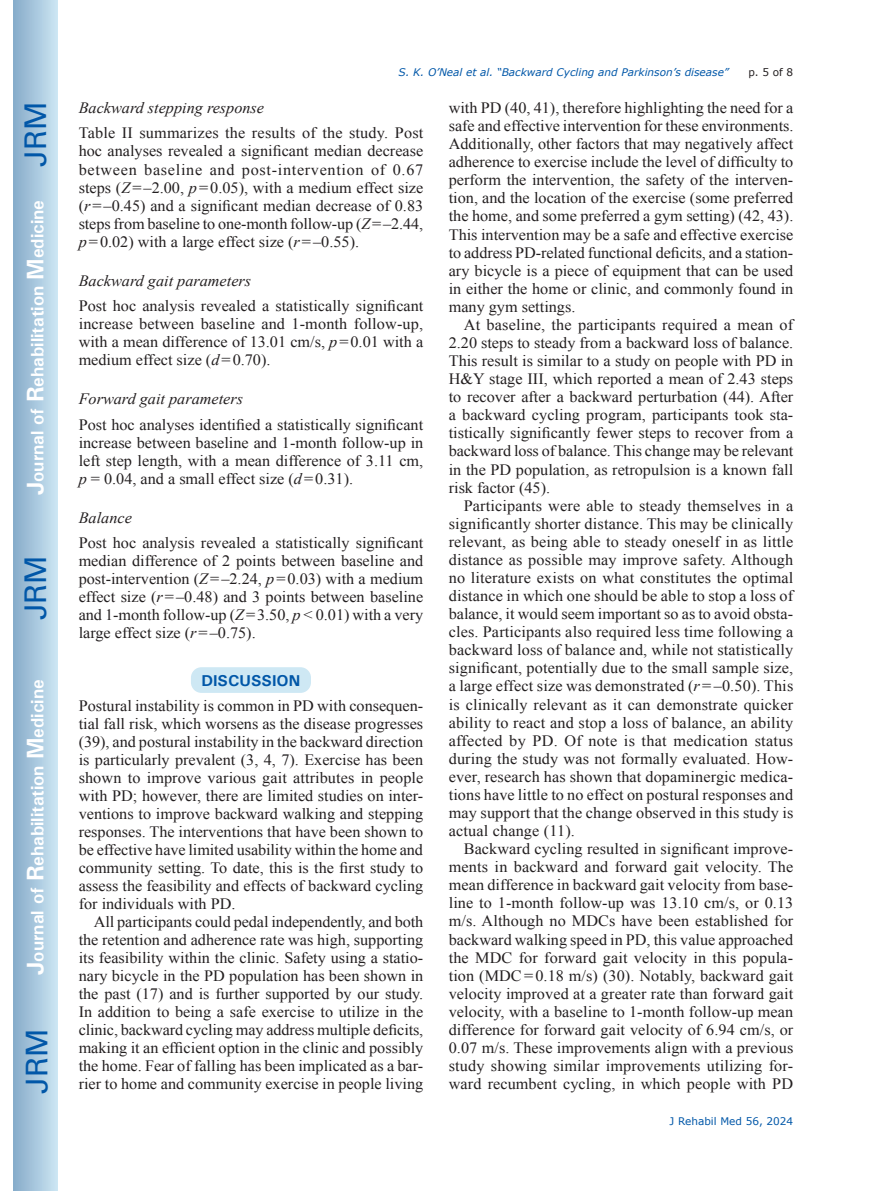
<style>
.page{position:relative;width:872px;height:1191px;background:#fff}
.page>*{position:absolute;margin:0;border:0;box-sizing:border-box;transform-origin:0 0}
.t1{font:30px "Univers";color:#0157a8}
.t2{font:700 18px "Univers";color:#fff}
.t3{font:15.75px/18px "Times New Roman";color:#231f20;text-align:justify}
.t4{font:italic 15.75px "Times New Roman";color:#231f20}
.t5{font:700 15.75px "Univers";color:#0157a8}
.t6{font:italic 10.5px "Verdana";color:#0157a8}
.t7{font:10.5px "Verdana";color:#0157a8}
.t8{font:10.5px "Verdana";color:#231f20}
.s1{font-size:24px}
.s2{font-style:italic}
</style>
<div class="page">
<div style="left:14px;top:0;width:43px;height:1191px;background:linear-gradient(to right,#88acca,#cbe5f2)"></div>
<div style="left:191px;top:667px;width:120px;height:26px;background:#cee8f4;border-radius:10px"></div>
<h1 class="t1" style="left:18px;top:167px;width:67px;rotate:-90deg">JRM</h1>
<p class="t2" style="left:26px;top:495px;width:297px;rotate:-90deg"><span class="s1">J</span>ournal of <span class="s1">R</span>ehabilitation <span class="s1">M</span>edicine</p>
<h1 class="t1" style="left:18px;top:620px;width:67px;rotate:-90deg">JRM</h1>
<p class="t2" style="left:26px;top:974px;width:297px;rotate:-90deg"><span class="s1">J</span>ournal of <span class="s1">R</span>ehabilitation <span class="s1">M</span>edicine</p>
<h1 class="t1" style="left:19px;top:1093px;width:67px;rotate:-90deg">JRM</h1>
<p class="t6" style="left:398px;top:65px;width:332px">S. K. O’Neal et al. “Backward Cycling and Parkinson’s disease”</p>
<p class="t8" style="left:748px;top:65px;width:46px">p. 5 of 8</p>
<p class="t4" style="left:79px;top:97px;width:187px">Backward stepping response</p>
<p class="t3" style="left:79px;top:124px;width:346px">Table II summarizes the results of the study. Post hoc analyses revealed a significant median decrease between baseline and post-intervention of 0.67 steps (<span class="s2">Z</span>=–2.00, <span class="s2">p</span>=0.05), with a medium effect size (<span class="s2">r</span>=–0.45) and a significant median decrease of 0.83 steps from baseline to one-month follow-up (<span class="s2">Z</span>=–2.44, <span class="s2">p</span>=0.02) with a large effect size (<span class="s2">r</span>=–0.55).</p>
<p class="t4" style="left:79px;top:269px;width:174px">Backward gait parameters</p>
<p class="t3" style="left:79px;top:296px;width:346px">Post hoc analysis revealed a statistically significant increase between baseline and 1-month follow-up, with a mean difference of 13.01 cm/s, <span class="s2">p</span>=0.01 with a medium effect size (<span class="s2">d</span>=0.70).</p>
<p class="t4" style="left:79px;top:388px;width:166px">Forward gait parameters</p>
<p class="t3" style="left:79px;top:415px;width:346px">Post hoc analyses identified a statistically significant increase between baseline and 1-month follow-up in left step length, with a mean difference of 3.11 cm, <span class="s2">p</span> = 0.04, and a small effect size (<span class="s2">d</span>=0.31).</p>
<p class="t4" style="left:79px;top:506px;width:55px">Balance</p>
<p class="t3" style="left:79px;top:533px;width:346px">Post hoc analysis revealed a statistically significant median difference of 2 points between baseline and post-intervention (<span class="s2">Z</span>=–2.24, <span class="s2">p</span>=0.03) with a medium effect size (<span class="s2">r</span>=–0.48) and 3 points between baseline and 1-month follow-up (<span class="s2">Z</span>=3.50, <span class="s2">p</span> &lt; 0.01) with a very large effect size (<span class="s2">r</span>=–0.75).</p>
<p class="t5" style="left:201px;top:670px;width:101px">DISCUSSION</p>
<p class="t3" style="left:79px;top:696px;width:346px">Postural instability is common in PD with consequen&shy;tial fall risk, which worsens as the disease progresses (39), and postural instability in the backward direction is particularly prevalent (3, 4, 7). Exercise has been shown to improve various gait attributes in people with PD; however, there are limited studies on inter&shy;ventions to improve backward walking and stepping responses. The interventions that have been shown to be effective have limited usability within the home and community setting. To date, this is the first study to assess the feasibility and effects of backward cycling for individuals with PD.</p>
<p class="t3" style="left:79px;top:912px;width:346px;text-indent:15px">All participants could pedal independently, and both the retention and adherence rate was high, supporting its feasibility within the clinic. Safety using a statio&shy;nary bicycle in the PD population has been shown in the past (17) and is further supported by our study.<br>In addition to being a safe exercise to utilize in the clinic, backward cycling may address multiple deficits, making it an efficient option in the clinic and possibly the home. Fear of falling has been implicated as a bar&shy;rier to home and community exercise in people living</p>
<p class="t3" style="left:449px;top:98px;width:346px">with PD (40, 41), therefore highlighting the need for a safe and effective intervention for these environments.<br>Additionally, other factors that may negatively affect adherence to exercise include the level of difficulty to perform the intervention, the safety of the interven&shy;tion, and the location of the exercise (some preferred the home, and some preferred a gym setting) (42, 43).<br>This intervention may be a safe and effective exercise to address PD-related functional deficits, and a station&shy;ary bicycle is a piece of equipment that can be used in either the home or clinic, and commonly found in many gym settings.</p>
<p class="t3" style="left:449px;top:315px;width:346px;text-indent:15px">At baseline, the participants required a mean of 2.20 steps to steady from a backward loss of balance.<br>This result is similar to a study on people with PD in H&amp;Y stage III, which reported a mean of 2.43 steps to recover after a backward perturbation (44). After a backward cycling program, participants took sta&shy;tistically significantly fewer steps to recover from a backward loss of balance. This change may be relevant in the PD population, as retropulsion is a known fall risk factor (45).</p>
<p class="t3" style="left:449px;top:496px;width:346px;text-indent:15px">Participants were able to steady themselves in a significantly shorter distance. This may be clinically relevant, as being able to steady oneself in as little distance as possible may improve safety. Although no literature exists on what constitutes the optimal distance in which one should be able to stop a loss of balance, it would seem important so as to avoid obsta&shy;cles. Participants also required less time following a backward loss of balance and, while not statistically significant, potentially due to the small sample size, a large effect size was demonstrated (<span class="s2">r</span> = –0.50). This is clinically relevant as it can demonstrate quicker ability to react and stop a loss of balance, an ability affected by PD. Of note is that medication status during the study was not formally evaluated. How&shy;ever, research has shown that dopaminergic medica&shy;tions have little to no effect on postural responses and may support that the change observed in this study is actual change (11).</p>
<p class="t3" style="left:449px;top:839px;width:346px;text-indent:15px">Backward cycling resulted in significant improve&shy;ments in backward and forward gait velocity. The mean difference in backward gait velocity from base&shy;line to 1-month follow-up was 13.10 cm/s, or 0.13 m/s. Although no MDCs have been established for backward walking speed in PD, this value approached the MDC for forward gait velocity in this popula&shy;tion (MDC=0.18 m/s) (30). Notably, backward gait velocity improved at a greater rate than forward gait velocity, with a baseline to 1-month follow-up mean difference for forward gait velocity of 6.94 cm/s, or 0.07 m/s. These improvements align with a previous study showing similar improvements utilizing for&shy;ward recumbent cycling, in which people with PD</p>
<p class="t7" style="left:669px;top:1114px;width:125px">J Rehabil Med 56, 2024</p>
</div>
